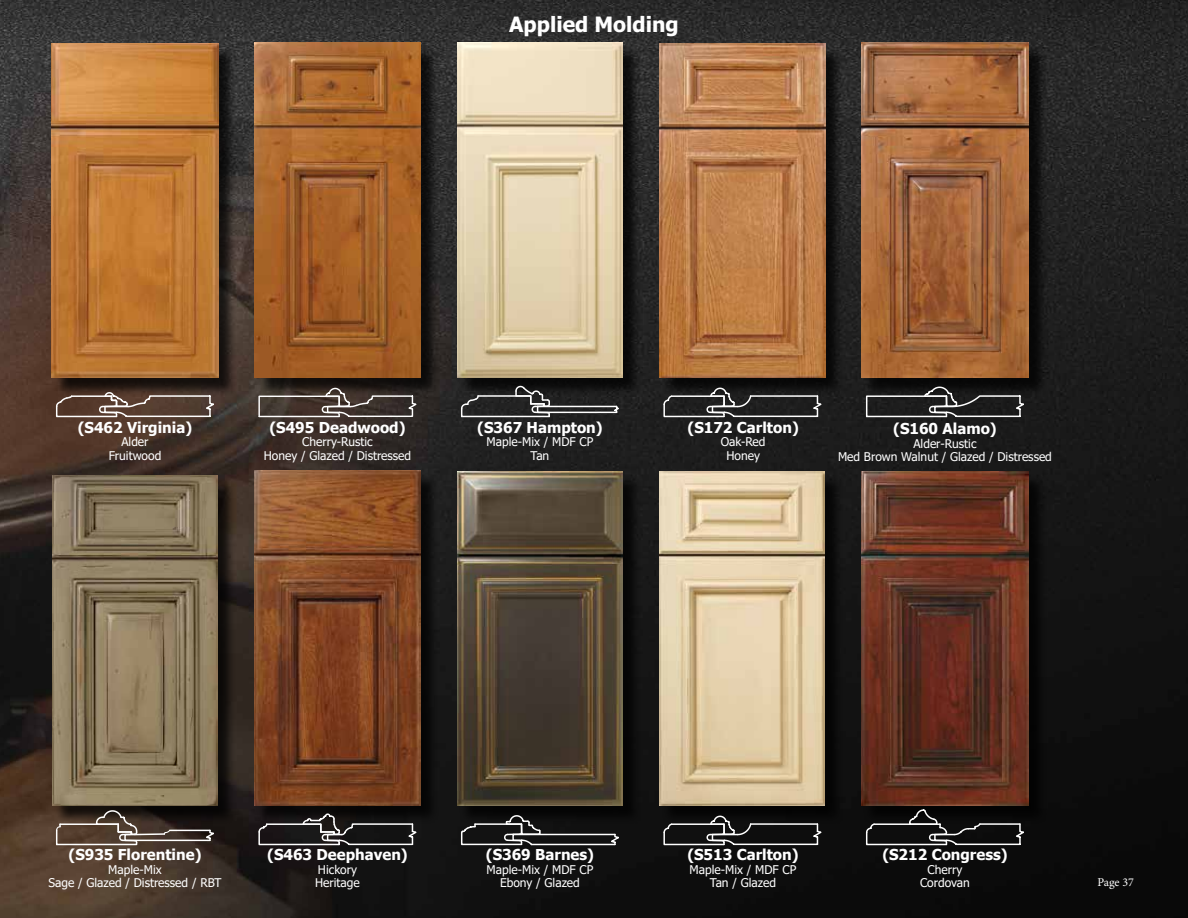
<style>
.page{position:relative;width:1188px;height:918px;background:#fff}
.page>*{position:absolute;margin:0;border:0;box-sizing:border-box;transform-origin:0 0}
.t1{font:700 21px "Tahoma";color:#fff}
.t2{font:700 15px "Tahoma";color:#fff}
.t3{font:12px/13.5px "Tahoma";color:#fff;text-align:center}
.t4{font:12px "Minion Pro";letter-spacing:-.005em;color:#fff}
</style>
<div class="page">
<img style="left:0;top:0;width:1188px;height:918px">
<div style="left:257px;top:473px;width:182px;height:351px;background:#000;opacity:.75"></div>
<img style="left:254px;top:471px;width:167px;height:335px">
<div style="left:863px;top:474px;width:185px;height:350px;background:#080808"></div>
<img style="left:861px;top:472px;width:168px;height:334px">
<div style="left:459px;top:474px;width:182px;height:350px;background:#000;opacity:.75"></div>
<img style="left:457px;top:472px;width:166px;height:334px">
<div style="left:459px;top:45px;width:182px;height:352px;background:#000;opacity:.75"></div>
<img style="left:457px;top:43px;width:166px;height:335px">
<div style="left:863px;top:45px;width:184px;height:352px;background:#000;opacity:.75"></div>
<img style="left:861px;top:43px;width:168px;height:335px">
<div style="left:257px;top:45px;width:182px;height:352px;background:#000;opacity:.75"></div>
<img style="left:255px;top:43px;width:165px;height:335px">
<div style="left:54px;top:45px;width:183px;height:351px;background:#000;opacity:.75"></div>
<img style="left:52px;top:43px;width:166px;height:335px">
<div style="left:662px;top:46px;width:182px;height:351px;background:#000;opacity:.75"></div>
<img style="left:659px;top:44px;width:166px;height:334px">
<div style="left:662px;top:474px;width:182px;height:350px;background:#000;opacity:.75"></div>
<img style="left:659px;top:472px;width:166px;height:334px">
<div style="left:54px;top:478px;width:182px;height:346px;background:#000;opacity:.75"></div>
<img style="left:52px;top:475px;width:166px;height:331px">
<svg style="left:55px;top:809px;width:160px;height:37px;background:#4f423a"></svg>
<svg style="left:258px;top:813px;width:160px;height:33px;background:#353333"></svg>
<svg style="left:460px;top:814px;width:160px;height:33px;background:#2f2f2f"></svg>
<svg style="left:663px;top:815px;width:160px;height:31px;background:#2f2f2f"></svg>
<svg style="left:865px;top:809px;width:160px;height:37px"></svg>
<svg style="left:55px;top:391px;width:160px;height:27px;background:#6d584d"></svg>
<svg style="left:258px;top:387px;width:160px;height:31px;background:#554c46"></svg>
<svg style="left:460px;top:385px;width:161px;height:33px;background:#3a3a3a"></svg>
<svg style="left:663px;top:387px;width:160px;height:31px;background:#3c3c3c"></svg>
<svg style="left:865px;top:386px;width:160px;height:32px;background:#393939"></svg>
<h1 class="t1" style="left:509px;top:9px;width:171px">Applied Molding</h1>
<p class="t2" style="left:78px;top:417px;width:116px">(S462 Virginia)</p>
<p class="t3" style="left:109px;top:436px;width:54px">Alder<br>Fruitwood</p>
<p class="t2" style="left:269px;top:417px;width:138px">(S495 Deadwood)</p>
<p class="t3" style="left:264px;top:436px;width:149px">Cherry-Rustic<br>Honey / Glazed / Distressed</p>
<p class="t2" style="left:477px;top:417px;width:127px">(S367 Hampton)</p>
<p class="t3" style="left:487px;top:436px;width:108px">Maple-Mix / MDF CP<br>Tan</p>
<p class="t2" style="left:688px;top:417px;width:113px">(S172 Carlton)</p>
<p class="t3" style="left:721px;top:436px;width:46px">Oak-Red<br>Honey</p>
<p class="t2" style="left:893px;top:418px;width:105px">(S160 Alamo)</p>
<p class="t3" style="left:838px;top:437px;width:215px">Alder-Rustic<br>Med Brown Walnut / Glazed / Distressed</p>
<p class="t2" style="left:69px;top:844px;width:134px">(S935 Florentine)</p>
<p class="t3" style="left:48px;top:863px;width:175px">Maple-Mix<br>Sage / Glazed / Distressed / RBT</p>
<p class="t2" style="left:267px;top:844px;width:142px">(S463 Deephaven)</p>
<p class="t3" style="left:315px;top:863px;width:46px;text-align:left">Hickory<br>Heritage</p>
<p class="t2" style="left:486px;top:844px;width:110px">(S369 Barnes)</p>
<p class="t3" style="left:487px;top:863px;width:108px">Maple-Mix / MDF CP<br>Ebony / Glazed</p>
<p class="t2" style="left:687px;top:844px;width:113px">(S513 Carlton)</p>
<p class="t3" style="left:690px;top:863px;width:108px">Maple-Mix / MDF CP<br>Tan / Glazed</p>
<p class="t2" style="left:882px;top:844px;width:127px">(S212 Congress)</p>
<p class="t3" style="left:920px;top:863px;width:51px">Cherry<br>Cordovan</p>
<p class="t4" style="left:1097px;top:874px;width:38px">Page 37</p>
</div>
